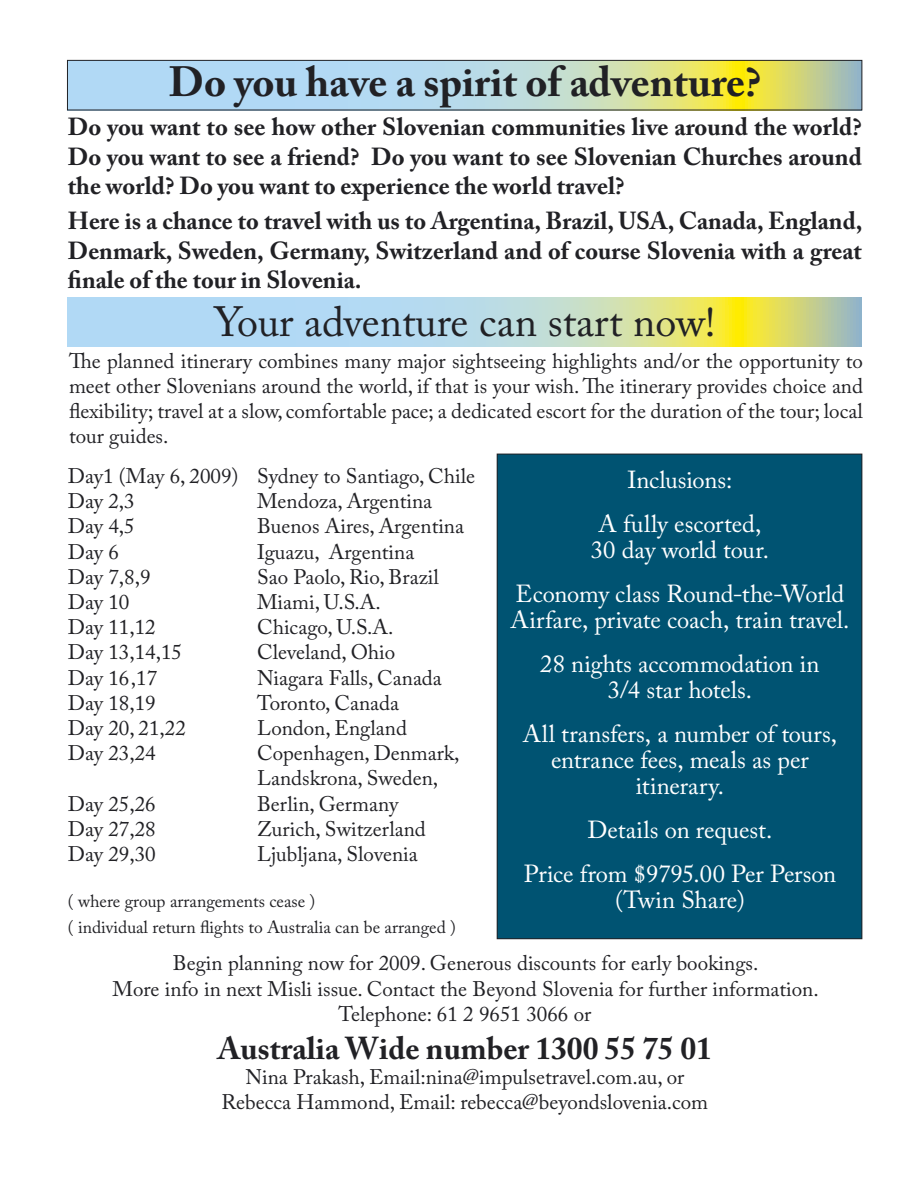
<style>
.page{position:relative;width:918px;height:1191px;background:#fff}
.page>*{position:absolute;margin:0;border:0;box-sizing:border-box;transform-origin:0 0}
.t1{font:700 42px "Adobe Caslon Pro";color:#212125}
.t2{font:42px "Adobe Caslon Pro";color:#212125}
.t3{font:700 31.5px "Adobe Caslon Pro";color:#212125}
.t4{font:700 24.5px/29.4px "Adobe Caslon Pro";color:#212125;text-align:justify}
.t5{font:24.5px/43.8px "Adobe Caslon Pro";letter-spacing:-.005em;color:#fff;text-align:center}
.t6{font:21px/25.2px "Adobe Caslon Pro";color:#212125}
.t7{font:17.5px/25.2px "Adobe Caslon Pro";color:#212125}
</style>
<div class="page">
<svg style="left:69px;top:62px;width:791px;height:46px;background:#c2dbc5"></svg>
<div style="left:67px;top:60px;width:795px;height:50px;border:1px solid #212125"></div>
<svg style="left:67px;top:297px;width:795px;height:50px;background:#c1dbc6"></svg>
<svg style="left:68px;top:305px;width:794px;height:41px;background:#c1dbc6"></svg>
<div style="left:497px;top:454px;width:365px;height:484px;background:#005372"></div>
<h1 class="t1" style="left:169px;top:57px;width:594px">Do you have a spirit of adventure?</h1>
<p class="t4" style="left:68px;top:112px;width:795px">Do you want to see how other Slovenian communities live around the world?<br>Do you want to see a friend? Do you want to see Slovenian Churches around the world? Do you want to experience the world travel?</p>
<p class="t4" style="left:68px;top:206px;width:796px">Here is a chance to travel with us to Argentina, Brazil, USA, Canada, England, Denmark, Sweden, Germany, Switzerland and of course Slovenia with a great finale of the tour in Slovenia.</p>
<h1 class="t2" style="left:214px;top:297px;width:503px">Your adventure can start now!</h1>
<p class="t6" style="left:69px;top:348px;width:795px;text-align:justify">The planned itinerary combines many major sightseeing highlights and/or the opportunity to meet other Slovenians around the world, if that is your wish. The itinerary provides choice and flexibility; travel at a slow, comfortable pace; a dedicated escort for the duration of the tour; local tour guides.</p>
<p class="t6" style="left:68px;top:463px;width:409px">Day1 (May 6, 2009) Sydney to Santiago, Chile<br>Day 2,3</p>
<p class="t5" style="left:598px;top:457px;width:164px">Inclusions:<br>A fully escorted,</p>
<p class="t5" style="left:515px;top:527px;width:330px">30 day world tour.<br>Economy class Round-the-World</p>
<p class="t5" style="left:510px;top:597px;width:340px">Airfare, private coach, train travel.<br>28 nights accommodation in</p>
<p class="t5" style="left:523px;top:667px;width:316px">3/4 star hotels.<br>All transfers, a number of tours,</p>
<p class="t5" style="left:551px;top:746px;width:259px;line-height:26.2px">entrance fees, meals as per itinerary.</p>
<p class="t5" style="left:524px;top:807px;width:314px">Details on request.<br>Price from $9795.00 Per Person</p>
<p class="t5" style="left:615px;top:877px;width:131px">(Twin Share)</p>
<p class="t6" style="left:257px;top:488px;width:177px">Mendoza, Argentina</p>
<p class="t6" style="left:68px;top:513px;width:68px">Day 4,5</p>
<p class="t6" style="left:257px;top:513px;width:209px">Buenos Aires, Argentina</p>
<p class="t6" style="left:68px;top:539px;width:52px">Day 6</p>
<p class="t6" style="left:257px;top:539px;width:159px">Iguazu, Argentina</p>
<p class="t6" style="left:68px;top:564px;width:84px">Day 7,8,9</p>
<p class="t6" style="left:257px;top:564px;width:183px">Sao Paolo, Rio, Brazil</p>
<p class="t6" style="left:68px;top:589px;width:63px">Day 10</p>
<p class="t6" style="left:257px;top:589px;width:125px">Miami, U.S.A.</p>
<p class="t6" style="left:68px;top:614px;width:89px">Day 11,12</p>
<p class="t6" style="left:257px;top:614px;width:138px">Chicago, U.S.A.</p>
<p class="t6" style="left:68px;top:639px;width:116px">Day 13,14,15</p>
<p class="t6" style="left:257px;top:639px;width:140px">Cleveland, Ohio</p>
<p class="t6" style="left:68px;top:665px;width:91px">Day 16 ,17</p>
<p class="t6" style="left:257px;top:665px;width:186px">Niagara Falls, Canada</p>
<p class="t6" style="left:68px;top:690px;width:89px">Day 18,19</p>
<p class="t6" style="left:257px;top:690px;width:143px">Toronto, Canada</p>
<p class="t6" style="left:68px;top:715px;width:119px">Day 20, 21,22</p>
<p class="t6" style="left:257px;top:715px;width:151px">London, England</p>
<p class="t6" style="left:68px;top:740px;width:89px">Day 23,24</p>
<p class="t6" style="left:257px;top:740px;width:204px">Copenhagen, Denmark,<br>Landskrona, Sweden,</p>
<p class="t6" style="left:68px;top:791px;width:89px">Day 25,26</p>
<p class="t6" style="left:257px;top:791px;width:143px">Berlin, Germany</p>
<p class="t6" style="left:68px;top:816px;width:89px">Day 27,28</p>
<p class="t6" style="left:257px;top:816px;width:170px">Zurich, Switzerland</p>
<p class="t6" style="left:68px;top:841px;width:89px">Day 29,30</p>
<p class="t6" style="left:257px;top:841px;width:162px">Ljubljana, Slovenia</p>
<p class="t7" style="left:68px;top:888px;width:390px">( where group arrangements cease )<br>( individual return flights to Australia can be arranged )</p>
<p class="t6" style="left:113px;top:950px;width:707px;text-align:center">Begin planning now for 2009. Generous discounts for early bookings.<br>More info in next Misli issue. Contact the Beyond Slovenia for further information.<br>Telephone: 61 2 9651 3066 or</p>
<h2 class="t3" style="left:218px;top:1029px;width:495px">Australia Wide number 1300 55 75 01</h2>
<p class="t6" style="left:222px;top:1063px;width:488px;text-align:center">Nina Prakash, Email:nina@impulsetravel.com.au, or<br>Rebecca Hammond, Email: rebecca@beyondslovenia.com</p>
</div>
